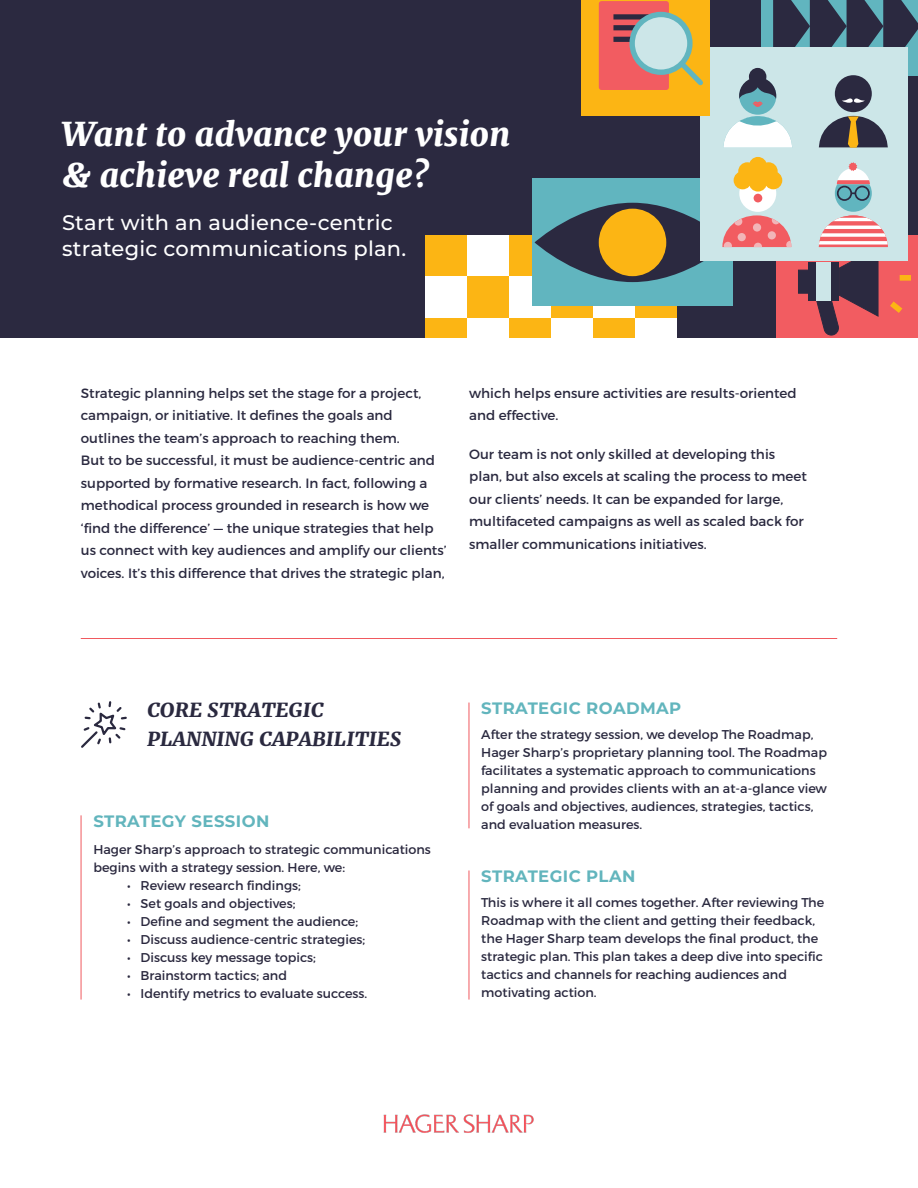
<style>
.page{position:relative;width:918px;height:1188px;background:#fff}
.page>*{position:absolute;margin:0;border:0;box-sizing:border-box;transform-origin:0 0}
.t1{font:italic 800 33px/40.5px "Merriweather";letter-spacing:.01em;color:#fff}
.t2{font:500 21px/25.2px "Montserrat";letter-spacing:.01em;color:#fff}
.call-outs{font:italic 800 19.5px/28.5px "Merriweather";letter-spacing:.025em;color:#2a293f}
.call-outs-2{font:700 16.5px "Montserrat";letter-spacing:.025em;color:#62b5bd}
.t3{font:13.5px/22.5px "Montserrat";color:#2a293f}
.t4{font:12.75px/18px "Montserrat";color:#2a293f}
.t5{font:12.75px/18px "Montserrat";color:#2a283e}
.s1{color:#2a283e}
</style>
<div class="page">
<img style="left:383px;top:1114px;width:151px;height:19px">
<hr style="left:81px;top:815px;width:1px;height:185px;background:#f0595f">
<hr style="left:469px;top:703px;width:1px;height:125px;background:#f0595f">
<hr style="left:469px;top:871px;width:1px;height:129px;background:#f0595f">
<svg style="left:81px;top:701px;width:46px;height:47px"></svg>
<hr style="left:81px;top:638px;width:756px;height:1px;background:#f0595f">
<div style="left:0;top:0;width:918px;height:338px;background:#2b2940"></div>
<div style="left:425px;top:235px;width:252px;height:103px;background:#fcb514"></div>
<div style="left:593px;top:276px;width:42px;height:42px;background:#fff"></div>
<div style="left:425px;top:276px;width:42px;height:42px;background:#fff"></div>
<div style="left:467px;top:318px;width:42px;height:20px;background:#fff"></div>
<div style="left:509px;top:276px;width:42px;height:42px;background:#fff"></div>
<div style="left:551px;top:318px;width:42px;height:20px;background:#fff"></div>
<div style="left:467px;top:235px;width:42px;height:41px;background:#fff"></div>
<div style="left:635px;top:318px;width:42px;height:20px;background:#fff"></div>
<div style="left:776px;top:235px;width:142px;height:103px;background:#f25c61"></div>
<div style="left:798px;top:270px;width:12px;height:24px;background:#2b2940;border:1px solid #2b2940"></div>
<div style="left:808px;top:262px;width:31px;height:38px;background:#2b2940"></div>
<div style="left:533px;top:178px;width:200px;height:128px;background:#61b5bf"></div>
<svg style="left:535px;top:203px;width:195px;height:79px;fill:#2b2940"></svg>
<div style="left:599px;top:209px;width:67px;height:67px;background:#fcb514;border-radius:50%"></div>
<div style="left:700px;top:47px;width:208px;height:214px;background:#cce6e8"></div>
<div style="left:838px;top:178px;width:31px;height:31px;background:#61b5bf;border-radius:50%"></div>
<div style="left:835px;top:175px;width:37px;height:37px;border:6px solid #61b5bf;border-radius:50%"></div>
<svg style="left:815px;top:215px;width:96px;height:121px"></svg>
<svg style="left:836px;top:162px;width:35px;height:40px"></svg>
<div style="left:742px;top:178px;width:31px;height:31px;background:#fff;border-radius:50%"></div>
<div style="left:739px;top:175px;width:37px;height:37px;border:6px solid #fff;border-radius:50%"></div>
<div style="left:749px;top:174px;width:18px;height:18px;background:#fcb514;border-radius:50%"></div>
<div style="left:749px;top:157px;width:18px;height:18px;background:#fcb514;border-radius:50%"></div>
<div style="left:738px;top:162px;width:18px;height:18px;background:#fcb514;border-radius:50%"></div>
<div style="left:760px;top:162px;width:18px;height:18px;background:#fcb514;border-radius:50%"></div>
<div style="left:734px;top:171px;width:18px;height:18px;background:#fcb514;border-radius:50%"></div>
<div style="left:764px;top:171px;width:18px;height:18px;background:#fcb514;border-radius:50%"></div>
<div style="left:754px;top:194px;width:8px;height:8px;background:#f25c61;border-radius:50%"></div>
<svg style="left:722px;top:215px;width:69px;height:32px"></svg>
<div style="left:835px;top:75px;width:37px;height:37px;border:6px solid #2b2940;border-radius:50%"></div>
<svg style="left:818px;top:115px;width:70px;height:33px"></svg>
<div style="left:742px;top:81px;width:31px;height:31px;background:#61b5bf;border-radius:50%"></div>
<div style="left:739px;top:78px;width:37px;height:37px;border:6px solid #61b5bf;border-radius:50%"></div>
<svg style="left:739px;top:0;width:179px;height:107px"></svg>
<svg style="left:724px;top:113px;width:68px;height:35px"></svg>
<div style="left:749px;top:68px;width:17px;height:17px;background:#2b2940;border-radius:50%"></div>
<div style="left:581px;top:0;width:128px;height:115px;background:#fcb514"></div>
<svg style="left:598px;top:1px;width:105px;height:89px"></svg>
<div style="left:632px;top:14px;width:58px;height:58px;background:#cce6e8;border-radius:50%"></div>
<div style="left:629px;top:12px;width:64px;height:63px;border:5px solid #61b5bf;border-radius:50%"></div>
<p class="t1" style="left:62px;top:114px;width:450px">Want to advance your vision &amp; achieve real change?</p>
<p class="t2" style="left:62px;top:209px;width:346px">Start with an audience-centric strategic communications plan.</p>
<p class="t3" style="left:81px;top:381px;width:367px">Strategic planning helps set the stage for a project, campaign, or initiative. It defines the goals and outlines the team’s approach to reaching them.<br>But to be successful, it must be audience-centric and supported by formative research. In fact, following a methodical process grounded in research is how we ‘find the difference’ <span class="s1">—</span> the unique strategies that help us connect with key audiences and amplify our clients’ voices. It’s this difference that drives the strategic plan,</p>
<p class="t3" style="left:469px;top:381px;width:329px">which helps ensure activities are results-oriented and effective.</p>
<p class="t3" style="left:469px;top:443px;width:339px">Our team is not only skilled at developing this plan, but also excels at scaling the process to meet our clients’ needs. It can be expanded for large, multifaceted campaigns as well as scaled back for smaller communications initiatives.</p>
<p class="call-outs" style="left:147px;top:696px;width:255px">CORE STRATEGIC<br>PLANNING CAPABILITIES</p>
<p class="call-outs-2" style="left:93px;top:809px;width:178px">STRATEGY SESSION</p>
<p class="t5" style="left:93px;top:840px;width:339px">Hager Sharp’s approach to strategic communications begins with a strategy session. Here, we:</p>
<p class="t5" style="left:127px;top:876px;width:175px">• Review research findings;</p>
<p class="t5" style="left:127px;top:894px;width:170px">• Set goals and objectives;</p>
<p class="t5" style="left:127px;top:912px;width:233px">• Define and segment the audience;</p>
<p class="t5" style="left:127px;top:930px;width:240px">• Discuss audience-centric strategies;</p>
<p class="t5" style="left:127px;top:948px;width:190px">• Discuss key message topics;</p>
<p class="t5" style="left:127px;top:966px;width:161px">• Brainstorm tactics; and</p>
<p class="t5" style="left:127px;top:984px;width:242px">• Identify metrics to evaluate success.</p>
<p class="call-outs-2" style="left:481px;top:696px;width:202px">STRATEGIC ROADMAP</p>
<p class="t4" style="left:481px;top:725px;width:347px">After the strategy session, we develop The Roadmap, Hager Sharp’s proprietary planning tool. The Roadmap facilitates a systematic approach to communications planning and provides clients with an at-a-glance view of goals and objectives, audiences, strategies, tactics, and evaluation measures.</p>
<p class="call-outs-2" style="left:481px;top:864px;width:156px">STRATEGIC PLAN</p>
<p class="t4" style="left:481px;top:893px;width:344px">This is where it all comes together. After reviewing The Roadmap with the client and getting their feedback, the Hager Sharp team develops the final product, the strategic plan. This plan takes a deep dive into specific tactics and channels for reaching audiences and motivating action.</p>
</div>
